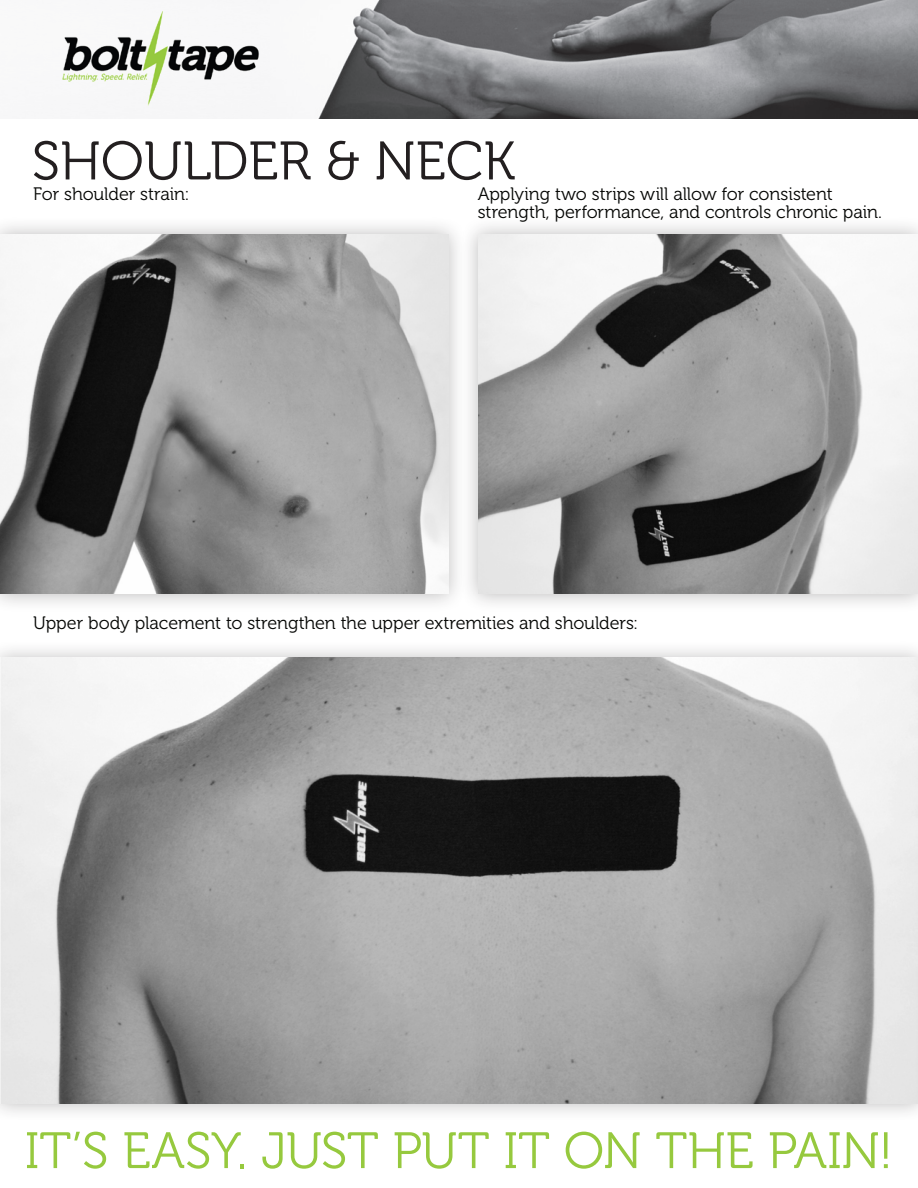
<style>
.page{position:relative;width:918px;height:1188px;background:#fff}
.page>*{position:absolute;margin:0;border:0;box-sizing:border-box;transform-origin:0 0}
.t1{font:54.15px "Museo 300";color:#231f20}
.t2{font:51px "Museo 300";letter-spacing:-.005em;color:#96c93e}
.t3{font:18px/18px "Museo 300";letter-spacing:-.005em;color:#040503}
</style>
<div class="page">
<div style="left:0;top:215px;width:468px;height:398px;background:#231f20;opacity:.3"></div>
<img style="left:0;top:234px;width:449px;height:360px">
<div style="left:459px;top:215px;width:459px;height:398px;background:#231f20;opacity:.3"></div>
<img style="left:478px;top:234px;width:440px;height:360px">
<div style="left:0;top:639px;width:918px;height:483px;background:#231f20;opacity:.3"></div>
<img style="left:0;top:658px;width:918px;height:445px">
<img style="left:318px;top:0;width:600px;height:119px">
<img style="left:62px;top:11px;width:198px;height:95px">
<p class="t1" style="left:32px;top:132px;width:485px">SHOULDER &amp; NECK</p>
<p class="t3" style="left:33px;top:185px;width:158px">For shoulder strain:</p>
<p class="t3" style="left:478px;top:185px;width:406px">Applying two strips will allow for consistent strength, performance, and controls chronic pain.</p>
<p class="t3" style="left:33px;top:614px;width:607px">Upper body placement to strengthen the upper extremities and shoulders:</p>
<p class="t2" style="left:25px;top:1123px;width:870px">IT’S EASY. JUST PUT IT ON THE PAIN!</p>
</div>
